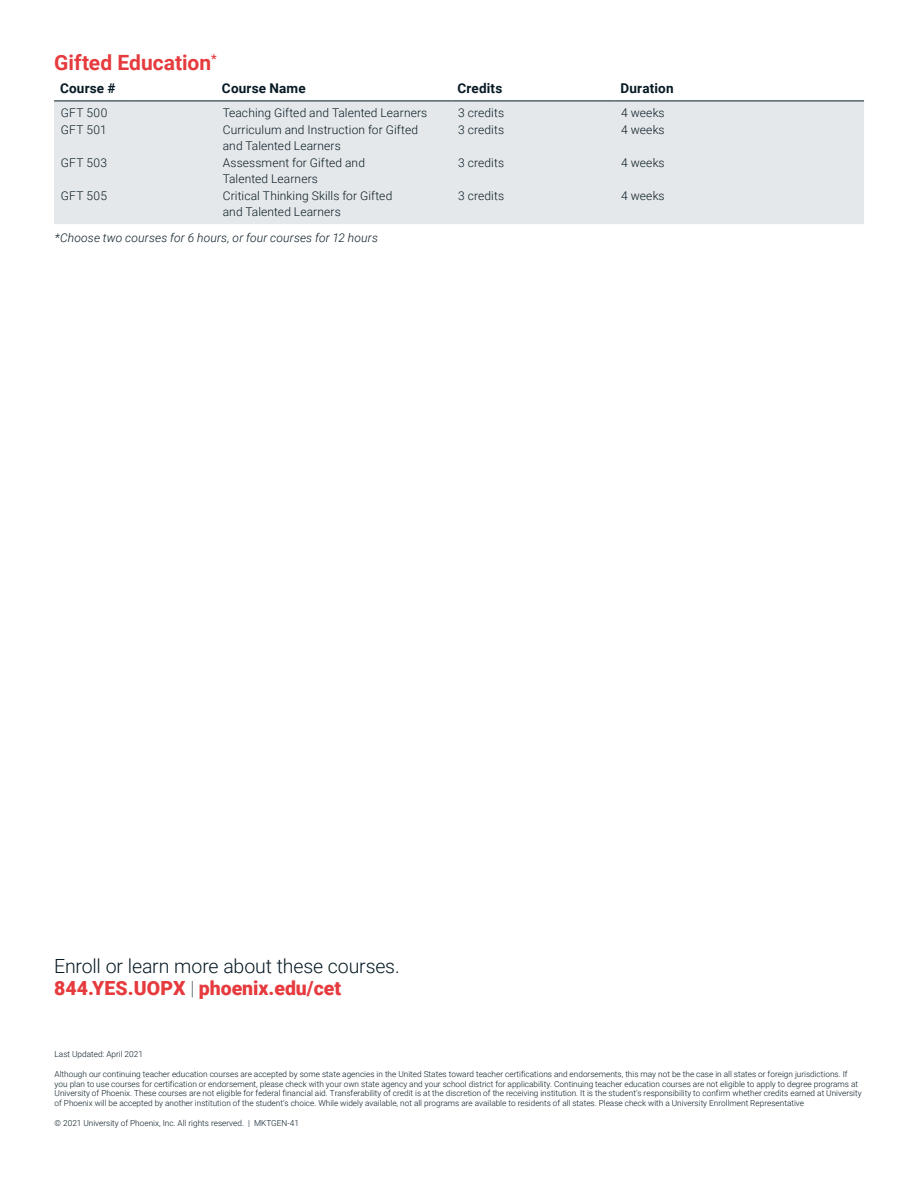
<style>
.page{position:relative;width:918px;height:1188px;background:#fff}
.page>*{position:absolute;margin:0;border:0;box-sizing:border-box;transform-origin:0 0}
.t1{font:700 21px "Roboto";color:#e63b3e}
.t2{font:300 19.5px/22.5px "Roboto";letter-spacing:-.005em;color:#071a24}
.t3{font:700 13.5px "Roboto";letter-spacing:.015em;color:#071a24}
.t4{font:700 12.3px "Roboto";color:#e63b3e}
.t5{font:300 12px/16.5px "Roboto";letter-spacing:.01em;color:#071a24}
.t6{font:italic 300 12px "Roboto";letter-spacing:.015em;color:#071a24}
.t7{font:300 12px/16.5px "Roboto";letter-spacing:.03em;color:#071a24}
.t8{font:300 8.25px/9.8px "Roboto";color:#071a24}
.t9{font:300 8.25px "Roboto";color:#071a24}
.s1{font-weight:900;color:#e63b3e}
.s2{font-weight:100}
.s3{font-style:inherit}
</style>
<div class="page">
<div style="left:54px;top:102px;width:810px;height:122px;background:#e5e8ea"></div>
<hr style="left:54px;top:101px;width:75px;height:1px;background:#071a24">
<hr style="left:129px;top:101px;width:87px;height:1px;background:#071a24">
<hr style="left:216px;top:101px;width:235px;height:1px;background:#071a24">
<hr style="left:451px;top:101px;width:164px;height:1px;background:#071a24">
<hr style="left:615px;top:101px;width:249px;height:1px;background:#071a24">
<h2 class="t1" style="left:54px;top:48px;width:159px">Gifted Education</h2>
<p class="t4" style="left:211px;top:50px;width:7px">*</p>
<p class="t3" style="left:60px;top:79px;width:57px">Course #</p>
<p class="t3" style="left:222px;top:79px;width:85px">Course Name</p>
<p class="t3" style="left:457px;top:79px;width:46px">Credits</p>
<p class="t3" style="left:621px;top:79px;width:55px">Duration</p>
<p class="t7" style="left:61px;top:104px;width:48px">GFT 500<br>GFT 501</p>
<p class="t5" style="left:61px;top:154px;width:48px">GFT 503</p>
<p class="t5" style="left:61px;top:187px;width:48px">GFT 505</p>
<p class="t5" style="left:223px;top:104px;width:206px">Teaching Gifted and Talented Learners<br>Curriculum and Instruction for Gifted and Talented Learners<br>Assessment for Gifted and<br>Talented Learners<br>Critical Thinking Skills for Gifted<br>and Talented Learners</p>
<p class="t5" style="left:458px;top:104px;width:47px">3 credits</p>
<p class="t5" style="left:621px;top:104px;width:45px">4 weeks<br>4 weeks</p>
<p class="t5" style="left:621px;top:154px;width:45px">4 weeks</p>
<p class="t5" style="left:621px;top:187px;width:45px">4 weeks</p>
<p class="t5" style="left:458px;top:121px;width:47px">3 credits</p>
<p class="t5" style="left:458px;top:154px;width:47px">3 credits</p>
<p class="t5" style="left:458px;top:187px;width:47px">3 credits</p>
<p class="t6" style="left:55px;top:230px;width:325px">*Choose two courses for 6 hours, or four courses for 12 hours</p>
<p class="t2" style="left:54px;top:954px;width:347px">Enroll or learn more about these courses.<br><span class="s1">844.YES.UOPX</span> <span class="s2">|</span> <span class="s1">phoenix.edu/cet</span></p>
<p class="t8" style="left:55px;top:1049px;width:90px">Last Updated: April 2021</p>
<p class="t8" style="left:55px;top:1069px;width:809px">Although our continuing teacher education courses are accepted by some state agencies in the United States toward teacher certifications and endorsements, this may not be the case in all states or foreign jurisdictions. If you plan to use courses for certification or endorsement, please check with your own state agency and your school district for applicability. Continuing teacher education courses are not eligible to apply to degree programs at University of Phoenix. These courses are not eligible for federal financial aid. Transferability of credit is at the discretion of the receiving institution. It is the student’s responsibility to confirm whether credits earned at University of Phoenix will be accepted by another institution of the student’s choice. While widely available, not all programs are available to residents of all states. Please check with a University Enrollment Representative</p>
<p class="t9" style="left:55px;top:1117px;width:246px">© 202<span class="s3">1</span> University of Phoenix, Inc. All rights reserved. | <span class="s3">MKTGEN-41</span></p>
</div>
